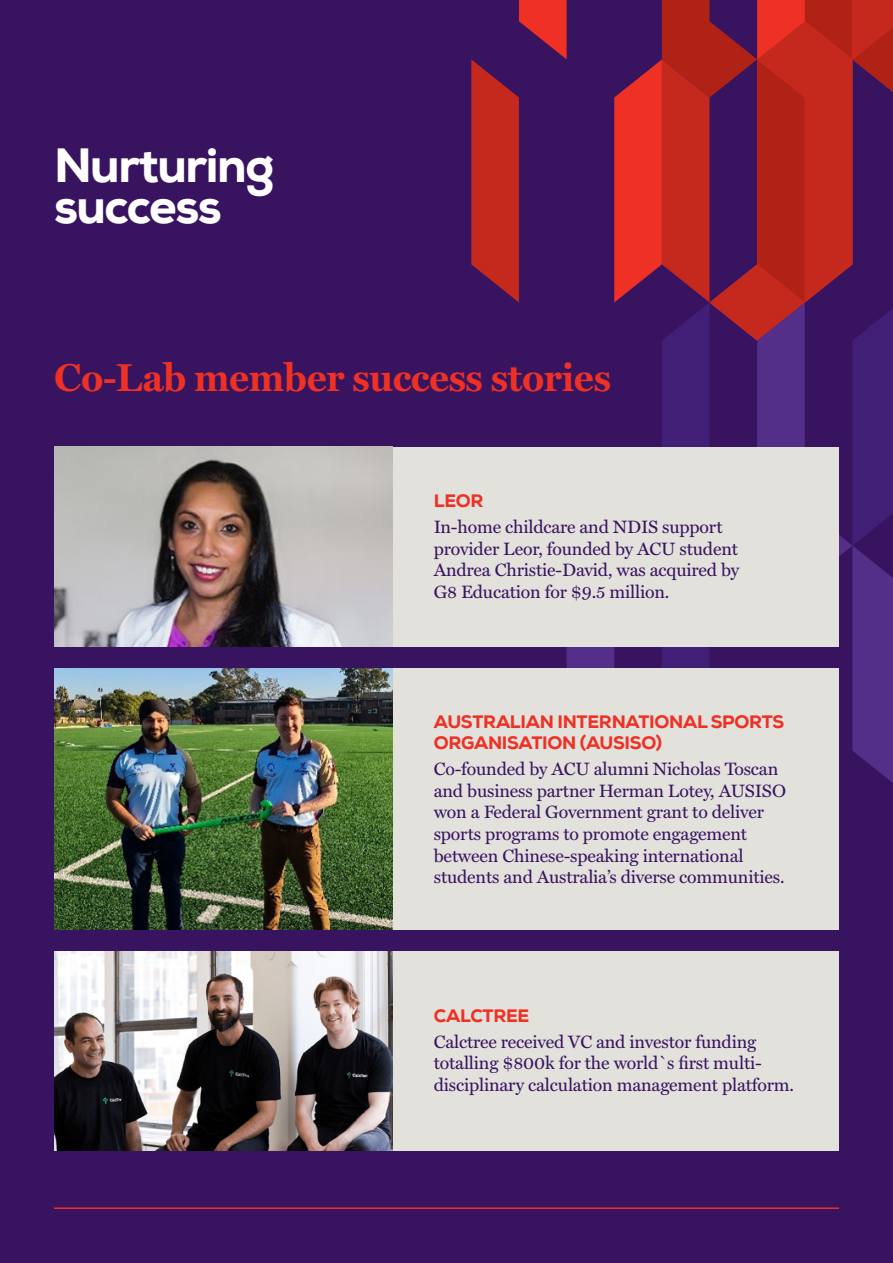
<style>
.page{position:relative;width:893px;height:1263px;background:#381460}
.page>*{position:absolute;margin:0;border:0;box-sizing:border-box;transform-origin:0 0}
.t1{font:800 48px/40.8px "Nexa";letter-spacing:-.03em;color:#fff}
.t2{font:700 39.15px "Miller Text";letter-spacing:-.01em;color:#ee3124}
.t3{font:18px/21.6px "Miller Text";letter-spacing:-.01em;color:#381460}
.t4{font:800 18px/21.6px "Nexa";letter-spacing:-.015em;color:#ee3124}
</style>
<div class="page">
<svg style="left:471px;top:0;width:422px;height:783px"></svg>
<div style="left:54px;top:447px;width:785px;height:200px;background:#e3e1dc"></div>
<hr style="left:54px;top:1207px;width:785px;height:2px;background:#ee3124">
<img style="left:54px;top:447px;width:339px;height:200px">
<div style="left:54px;top:668px;width:785px;height:261px;background:#e3e1dc"></div>
<img style="left:54px;top:668px;width:339px;height:261px">
<div style="left:54px;top:951px;width:785px;height:199px;background:#e3e1dc"></div>
<img style="left:54px;top:951px;width:339px;height:199px">
<p class="t1" style="left:54px;top:146px;width:222px">Nurturing success</p>
<p class="t2" style="left:54px;top:347px;width:558px">Co-Lab member success stories</p>
<p class="t4" style="left:434px;top:490px;width:51px">LEOR</p>
<p class="t3" style="left:434px;top:515px;width:307px">In-home childcare and NDIS support provider Leor, founded by ACU student Andrea Christie-David, was acquired by G8 Education for $9.5 million.</p>
<p class="t4" style="left:434px;top:711px;width:352px">AUSTRALIAN INTERNATIONAL SPORTS<br>ORGANISATION (AUSISO)</p>
<p class="t3" style="left:434px;top:757px;width:354px">Co-founded by ACU alumni Nicholas Toscan and business partner Herman Lotey, AUSISO won a Federal Government grant to deliver sports programs to promote engagement between Chinese-speaking international students and Australia’s diverse communities.</p>
<p class="t4" style="left:434px;top:1005px;width:97px">CALCTREE</p>
<p class="t3" style="left:434px;top:1029px;width:362px">Calctree received VC and investor funding totalling $800k for the world`s first multi&shy;disciplinary calculation management platform.</p>
</div>
